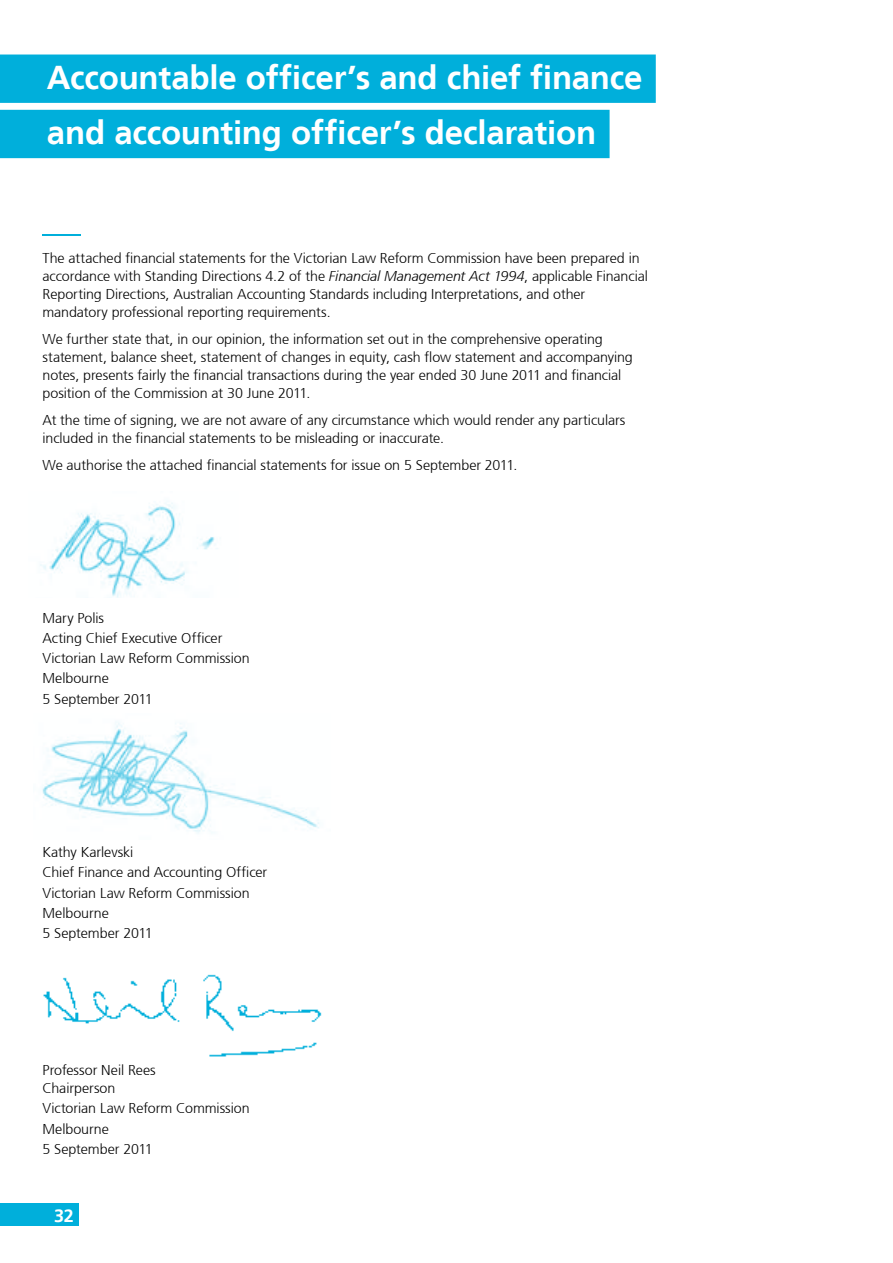
<style>
.page{position:relative;width:893px;height:1263px;background:#fff}
.page>*{position:absolute;margin:0;border:0;box-sizing:border-box;transform-origin:0 0}
.t1{font:700 33px "Frutiger LT";letter-spacing:-.01em;color:#fff}
.t2{font:700 18px "Frutiger LT";color:#fff}
.t3{font:300 14.25px/20.1px "Frutiger";letter-spacing:-.005em;color:#000}
.s1{font-style:italic}
</style>
<div class="page">
<div style="left:0;top:1204px;width:79px;height:22px;background:#00afdb"></div>
<hr style="left:43px;top:234px;width:38px;height:2px;background:#00afdb">
<div style="left:0;top:55px;width:656px;height:48px;background:#00afdb"></div>
<div style="left:0;top:110px;width:610px;height:48px;background:#00afdb"></div>
<img style="left:40px;top:503px;width:178px;height:94px">
<img style="left:43px;top:974px;width:279px;height:83px">
<img style="left:42px;top:722px;width:277px;height:111px">
<h1 class="t1" style="left:47px;top:58px;width:597px">Accountable officer’s and chief finance</h1>
<h1 class="t1" style="left:47px;top:113px;width:551px">and accounting officer’s declaration</h1>
<p class="t3" style="left:43px;top:249px;width:607px;line-height:18px">The attached financial statements for the Victorian Law Reform Commission have been prepared in accordance with Standing Directions 4.2 of the <span class="s1">Financial Management Act 1994</span>, applicable Financial Reporting Directions, Australian Accounting Standards including Interpretations, and other mandatory professional reporting requirements.</p>
<p class="t3" style="left:43px;top:330px;width:592px;line-height:18px">We further state that, in our opinion, the information set out in the comprehensive operating statement, balance sheet, statement of changes in equity, cash flow statement and accompanying notes, presents fairly the financial transactions during the year ended 30 June 2011 and financial position of the Commission at 30 June 2011.</p>
<p class="t3" style="left:43px;top:411px;width:584px;line-height:18px">At the time of signing, we are not aware of any circumstance which would render any particulars included in the financial statements to be misleading or inaccurate.</p>
<p class="t3" style="left:43px;top:455px;width:476px">We authorise the attached financial statements for issue on 5 September 2011.</p>
<p class="t3" style="left:43px;top:608px;width:209px">Mary Polis<br>Acting Chief Executive Officer<br>Victorian Law Reform Commission<br>Melbourne<br>5 September 2011</p>
<p class="t3" style="left:43px;top:842px;width:226px">Kathy Karlevski<br>Chief Finance and Accounting Officer<br>Victorian Law Reform Commission<br>Melbourne<br>5 September 2011</p>
<p class="t3" style="left:43px;top:1061px;width:115px;line-height:18px">Professor Neil Rees<br>Chairperson</p>
<p class="t3" style="left:43px;top:1098px;width:209px">Victorian Law Reform Commission<br>Melbourne<br>5 September 2011</p>
<p class="t2" style="left:54px;top:1205px;width:21px">32</p>
</div>
